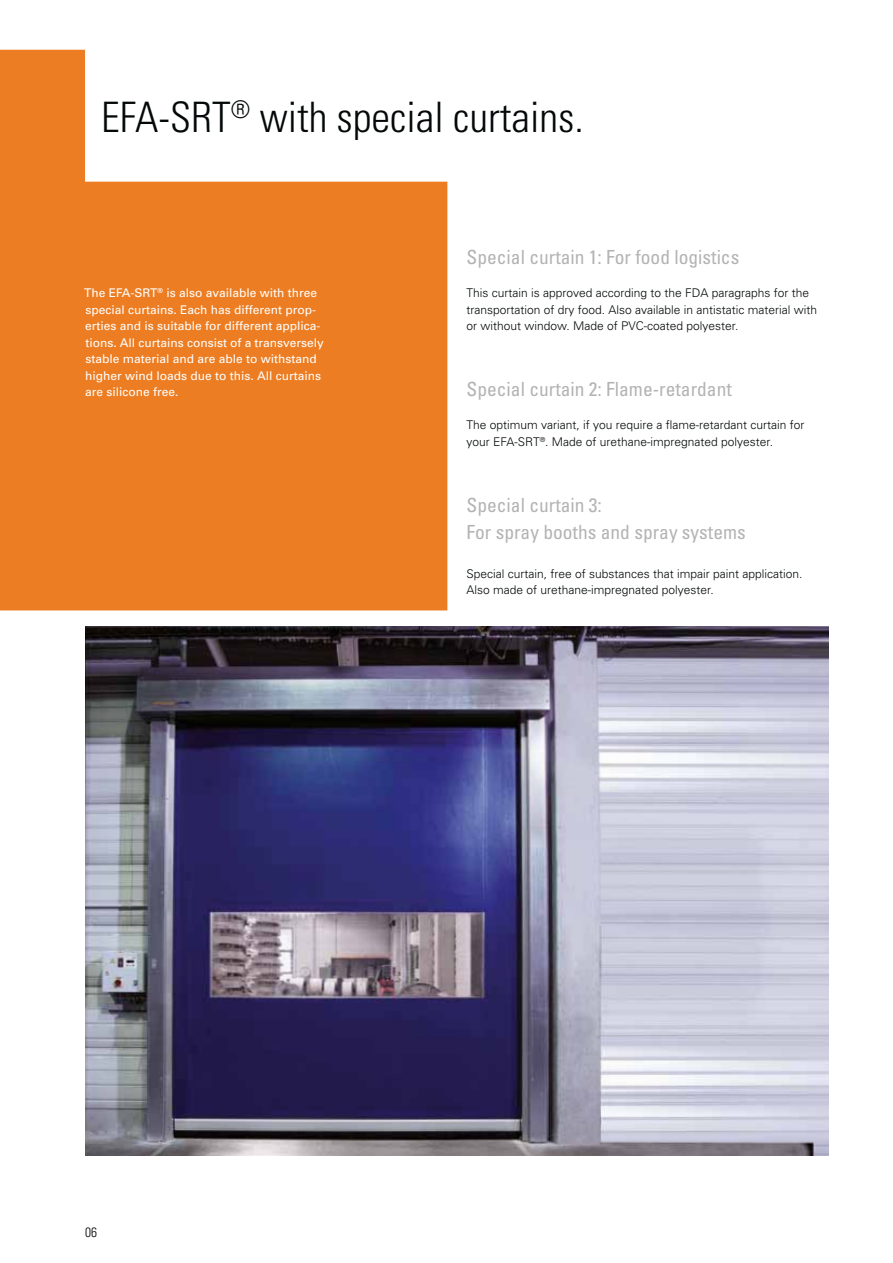
<style>
.page{position:relative;width:893px;height:1263px;background:#fff}
.page>*{position:absolute;margin:0;border:0;box-sizing:border-box;transform-origin:0 0}
.t1{font:300 condensed 42px "Univers";color:#040809}
.t2{font:condensed 19.5px/27.5px "Univers";color:#b3b3b3}
.t3{font:300 condensed 13.5px "Univers";color:#040809}
.t4{font:300 12px/16.5px "Univers";color:#040809}
.t5{font:12px/16.5px "Univers";color:#fff}
</style>
<div class="page">
<svg style="left:0;top:50px;width:447px;height:560px;fill:#ed7d22"></svg>
<img style="left:85px;top:627px;width:744px;height:528px">
<h1 class="t1" style="left:101px;top:102px;width:484px">EFA-SRT<sup>®</sup> with special curtains.</h1>
<p class="t5" style="left:84px;top:286px;width:241px">The EFA-SRT<sup>®</sup> is also available with three special curtains. Each has different prop&shy;erties and is suitable for different applica&shy;tions. All curtains consist of a transversely stable material and are able to withstand higher wind loads due to this. All curtains are silicone free.</p>
<h2 class="t2" style="left:466px;top:245px;width:274px">Special curtain 1: For food logistics</h2>
<p class="t4" style="left:466px;top:286px;width:352px">This curtain is approved according to the FDA paragraphs for the transportation of dry food. Also available in antistatic material with or without window. Made of PVC-coated polyester.</p>
<h2 class="t2" style="left:466px;top:377px;width:267px">Special curtain 2: Flame-retardant</h2>
<p class="t4" style="left:466px;top:418px;width:339px">The optimum variant, if you require a flame-retardant curtain for your EFA-SRT<sup>®</sup>. Made of urethane-impregnated polyester.</p>
<h2 class="t2" style="left:466px;top:493px;width:281px">Special curtain 3:<br>For spray booths and spray systems</h2>
<p class="t4" style="left:466px;top:566px;width:337px">Special curtain, free of substances that impair paint application.<br>Also made of urethane-impregnated polyester.</p>
<p class="t3" style="left:85px;top:1227px;width:14px">06</p>
</div>
